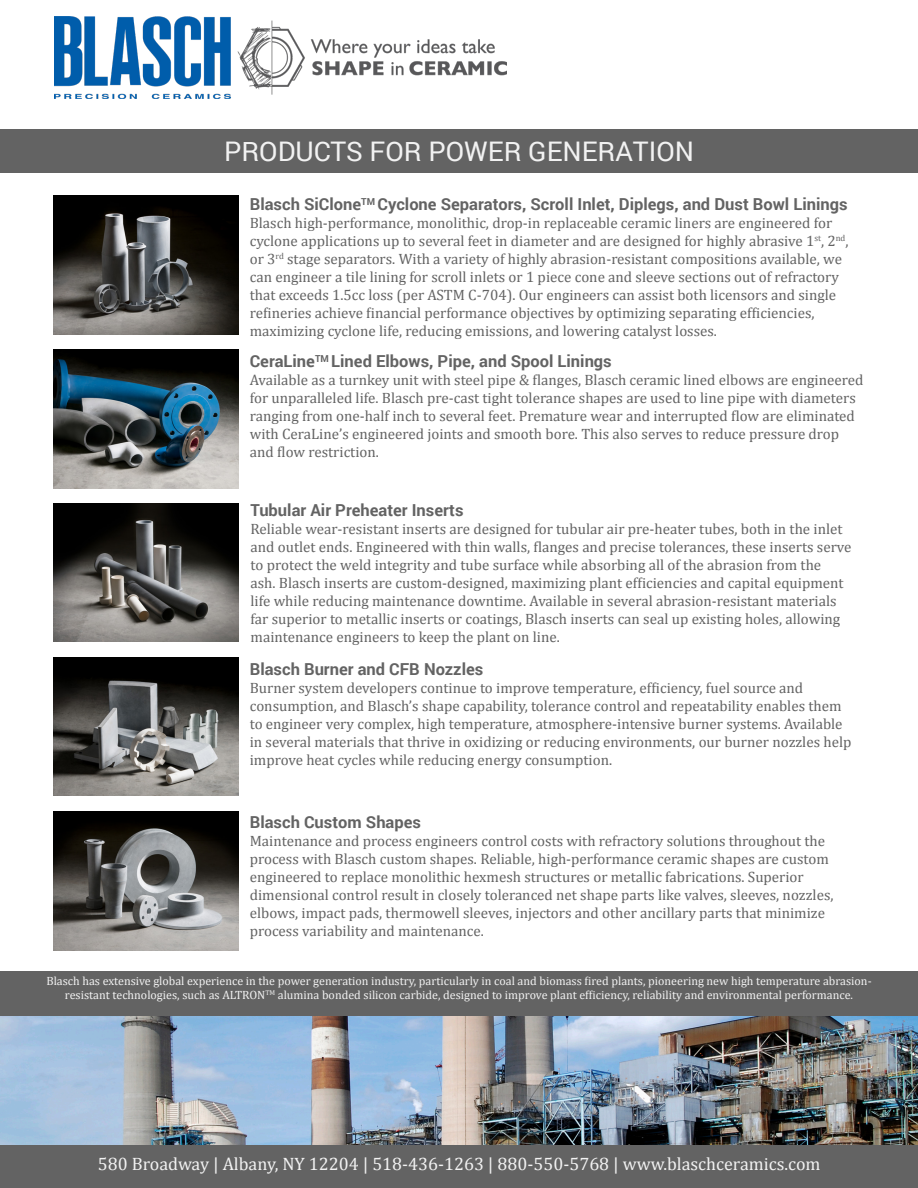
<style>
.page{position:relative;width:918px;height:1188px;background:#fff}
.page>*{position:absolute;margin:0;border:0;box-sizing:border-box;transform-origin:0 0}
.t1{font:27px "Roboto";color:#f2f2f2}
.t2{font:18px "Cambria";color:#f2f2f2}
.t3{font:700 16.5px "Roboto";color:#636363}
.t4{font:15px/18px "Cambria";color:#636363}
.t5{font:12px/14.4px "Cambria";color:#f2f2f2;text-align:center}
</style>
<div class="page">
<img style="left:0;top:1016px;width:918px;height:129px">
<div style="left:0;top:971px;width:918px;height:45px;background:#636363"></div>
<img style="left:54px;top:17px;width:453px;height:81px">
<div style="left:0;top:129px;width:918px;height:44px;background:#636363"></div>
<img style="left:53px;top:196px;width:186px;height:138px">
<img style="left:53px;top:349px;width:186px;height:139px">
<img style="left:53px;top:503px;width:186px;height:139px">
<img style="left:53px;top:657px;width:186px;height:139px">
<img style="left:53px;top:812px;width:186px;height:138px">
<div style="left:0;top:1145px;width:918px;height:42px;background:#636363"></div>
<p class="t1" style="left:224px;top:133px;width:471px">PRODUCTS FOR POWER GENERATION</p>
<p class="t3" style="left:250px;top:193px;width:599px">Blasch SiClone<sup>TM</sup> Cyclone Separators, Scroll Inlet, Diplegs, and Dust Bowl Linings</p>
<p class="t4" style="left:250px;top:214px;width:600px">Blasch high-performance, monolithic, drop-in replaceable ceramic liners are engineered for cyclone applications up to several feet in diameter and are designed for highly abrasive 1<sup>st</sup>, 2<sup>nd</sup>, or 3<sup>rd</sup> stage separators. With a variety of highly abrasion-resistant compositions available, we can engineer a tile lining for scroll inlets or 1 piece cone and sleeve sections out of refractory that exceeds 1.5cc loss (per ASTM C-704). Our engineers can assist both licensors and single refineries achieve financial performance objectives by optimizing separating efficiencies, maximizing cyclone life, reducing emissions, and lowering catalyst losses.</p>
<p class="t3" style="left:250px;top:350px;width:364px">CeraLine<sup>TM</sup> Lined Elbows, Pipe, and Spool Linings</p>
<p class="t4" style="left:250px;top:371px;width:615px">Available as a turnkey unit with steel pipe &amp; flanges, Blasch ceramic lined elbows are engineered for unparalleled life. Blasch pre-cast tight tolerance shapes are used to line pipe with diameters ranging from one-half inch to several feet. Premature wear and interrupted flow are eliminated with CeraLine’s engineered joints and smooth bore. This also serves to reduce pressure drop and flow restriction.</p>
<p class="t3" style="left:251px;top:499px;width:214px">Tubular Air Preheater Inserts</p>
<p class="t4" style="left:251px;top:520px;width:602px">Reliable wear-resistant inserts are designed for tubular air pre-heater tubes, both in the inlet and outlet ends. Engineered with thin walls, flanges and precise tolerances, these inserts serve to protect the weld integrity and tube surface while absorbing all of the abrasion from the<br>ash. Blasch inserts are custom-designed, maximizing plant efficiencies and capital equipment life while reducing maintenance downtime. Available in several abrasion-resistant materials far superior to metallic inserts or coatings, Blasch inserts can seal up existing holes, allowing maintenance engineers to keep the plant on line.</p>
<p class="t3" style="left:250px;top:658px;width:235px">Blasch Burner and CFB Nozzles</p>
<p class="t4" style="left:250px;top:679px;width:603px">Burner system developers continue to improve temperature, efficiency, fuel source and consumption, and Blasch’s shape capability, tolerance control and repeatability enables them to engineer very complex, high temperature, atmosphere-intensive burner systems. Available in several materials that thrive in oxidizing or reducing environments, our burner nozzles help improve heat cycles while reducing energy consumption.</p>
<p class="t3" style="left:250px;top:810px;width:173px">Blasch Custom Shapes</p>
<p class="t4" style="left:250px;top:832px;width:585px">Maintenance and process engineers control costs with refractory solutions throughout the process with Blasch custom shapes. Reliable, high-performance ceramic shapes are custom engineered to replace monolithic hexmesh structures or metallic fabrications. Superior dimensional control result in closely toleranced net shape parts like valves, sleeves, nozzles, elbows, impact pads, thermowell sleeves, injectors and other ancillary parts that minimize process variability and maintenance.</p>
<p class="t5" style="left:46px;top:973px;width:827px">Blasch has extensive global experience in the power generation industry, particularly in coal and biomass fired plants, pioneering new high temperature abrasion&shy;resistant technologies, such as ALTRON<sup>TM</sup> alumina bonded silicon carbide, designed to improve plant efficiency, reliability and environmental performance.</p>
<p class="t2" style="left:98px;top:1153px;width:724px">580 Broadway | Albany, NY 12204 | 518-436-1263 | 880-550-5768 | www.blaschceramics.com</p>
</div>
